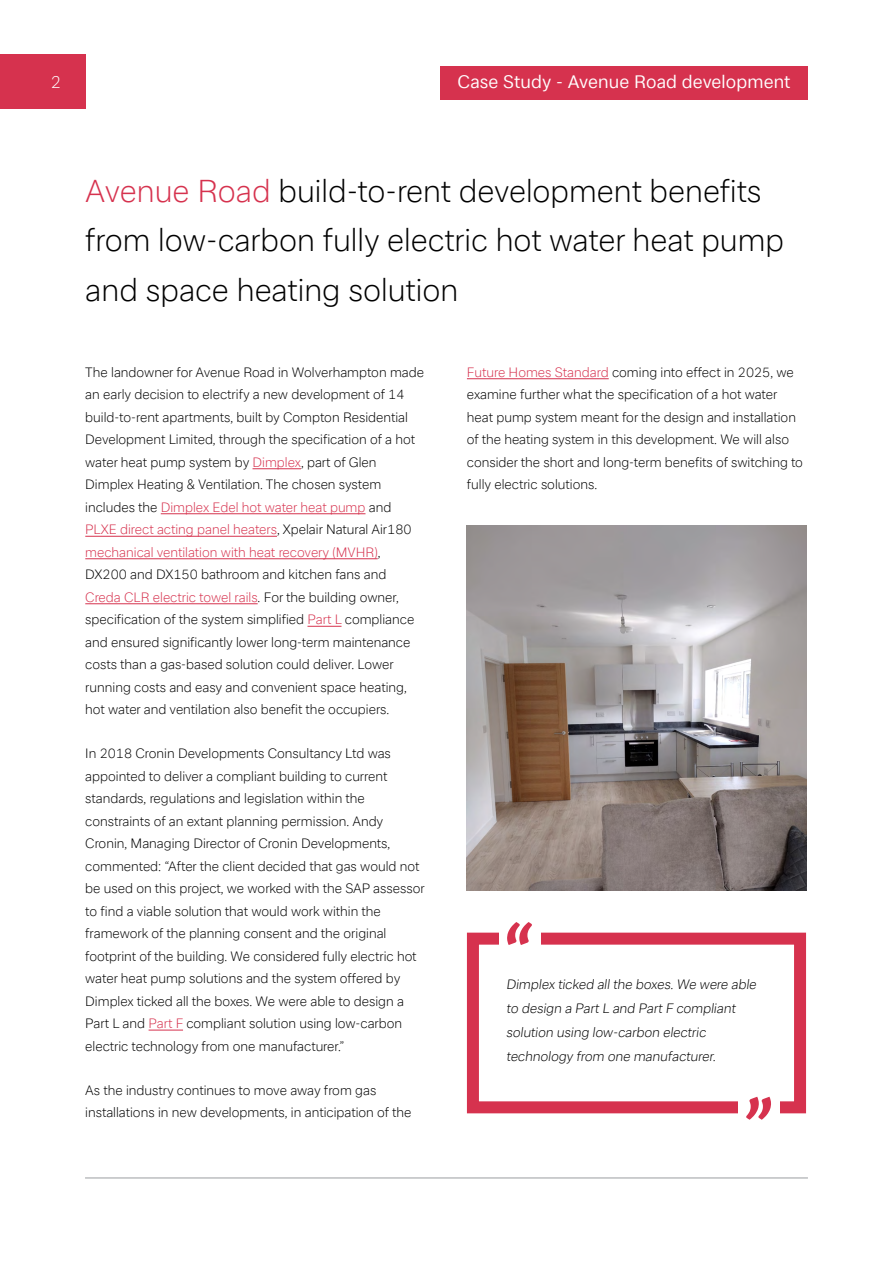
<style>
.page{position:relative;width:893px;height:1263px;background:#fff}
.page>*{position:absolute;margin:0;border:0;box-sizing:border-box;transform-origin:0 0}
.t1{font:300 31.5px/49.5px "Glen Dimplex Sans";color:#000}
.t2{font:18px "Glen Dimplex Sans";letter-spacing:.005em;color:#fff}
.t3{font:300 17.1px "Glen Dimplex Sans";color:#fff}
.t4{font:300 13.5px/22.5px "Glen Dimplex Sans";color:#000}
.s1{color:#d6324e}
</style>
<div class="page">
<hr style="left:253px;top:468px;width:48px;height:1px;background:#d6324e">
<hr style="left:161px;top:513px;width:204px;height:1px;background:#d6324e">
<hr style="left:85px;top:536px;width:192px;height:1px;background:#d6324e">
<hr style="left:85px;top:558px;width:293px;height:1px;background:#d6324e">
<hr style="left:85px;top:603px;width:173px;height:1px;background:#d6324e">
<hr style="left:307px;top:626px;width:34px;height:1px;background:#d6324e">
<hr style="left:149px;top:1030px;width:34px;height:1px;background:#d6324e">
<hr style="left:467px;top:378px;width:142px;height:1px;background:#d6324e">
<div style="left:0;top:54px;width:86px;height:55px;background:#d6324e"></div>
<div style="left:441px;top:66px;width:366px;height:34px;background:#d6324e"></div>
<hr style="left:85px;top:1177px;width:723px;height:2px;background:#bcbec0">
<div style="left:467px;top:933px;width:339px;height:180px;border:12px solid #d6324e"></div>
<div style="left:499px;top:922px;width:41px;height:32px;background:#fff"></div>
<svg style="left:507px;top:922px;width:25px;height:23px"></svg>
<div style="left:738px;top:1087px;width:41px;height:33px;background:#fff"></div>
<svg style="left:746px;top:1097px;width:25px;height:23px"></svg>
<img style="left:467px;top:526px;width:339px;height:364px">
<p class="t3" style="left:51px;top:72px;width:12px">2</p>
<h2 class="t2" style="left:457px;top:71px;width:335px">Case Study - Avenue Road development</h2>
<h1 class="t1" style="left:85px;top:166px;width:700px"><span class="s1">Avenue Road</span> build-to-rent development benefits from low-carbon fully electric hot water heat pump and space heating solution</h1>
<p class="t4" style="left:85px;top:361px;width:340px">The landowner for Avenue Road in Wolverhampton made an early decision to electrify a new development of 14 build-to-rent apartments, built by Compton Residential Development Limited, through the specification of a hot water heat pump system by <span class="s1">Dimplex</span>, part of Glen Dimplex Heating &amp; Ventilation. The chosen system includes the <span class="s1">Dimplex Edel hot water heat pump</span> and <span class="s1">PLXE direct acting panel heaters</span>, Xpelair Natural Air180 <span class="s1">mechanical ventilation with heat recovery (MVHR)</span>, DX200 and DX150 bathroom and kitchen fans and <span class="s1">Creda CLR electric towel rails</span>. For the building owner, specification of the system simplified <span class="s1">Part L</span> compliance and ensured significantly lower long-term maintenance costs than a gas-based solution could deliver. Lower running costs and easy and convenient space heating, hot water and ventilation also benefit the occupiers.</p>
<p class="t4" style="left:85px;top:742px;width:341px">In 2018 Cronin Developments Consultancy Ltd was appointed to deliver a compliant building to current standards, regulations and legislation within the constraints of an extant planning permission. Andy Cronin, Managing Director of Cronin Developments, commented: “After the client decided that gas would not be used on this project, we worked with the SAP assessor to find a viable solution that would work within the framework of the planning consent and the original footprint of the building. We considered fully electric hot water heat pump solutions and the system offered by Dimplex ticked all the boxes. We were able to design a Part L and <span class="s1">Part F</span> compliant solution using low-carbon electric technology from one manufacturer.”</p>
<p class="t4" style="left:85px;top:1078px;width:328px">As the industry continues to move away from gas installations in new developments, in anticipation of the</p>
<p class="t4" style="left:467px;top:361px;width:338px"><span class="s1">Future Homes Standard</span> coming into effect in 2025, we examine further what the specification of a hot water heat pump system meant for the design and installation of the heating system in this development. We will also consider the short and long-term benefits of switching to fully electric solutions.</p>
<p class="t4" style="left:506px;top:972px;width:254px;line-height:24px">Dimplex ticked all the boxes. We were able to design a Part L and Part F compliant solution using low-carbon electric technology from one manufacturer.</p>
</div>
